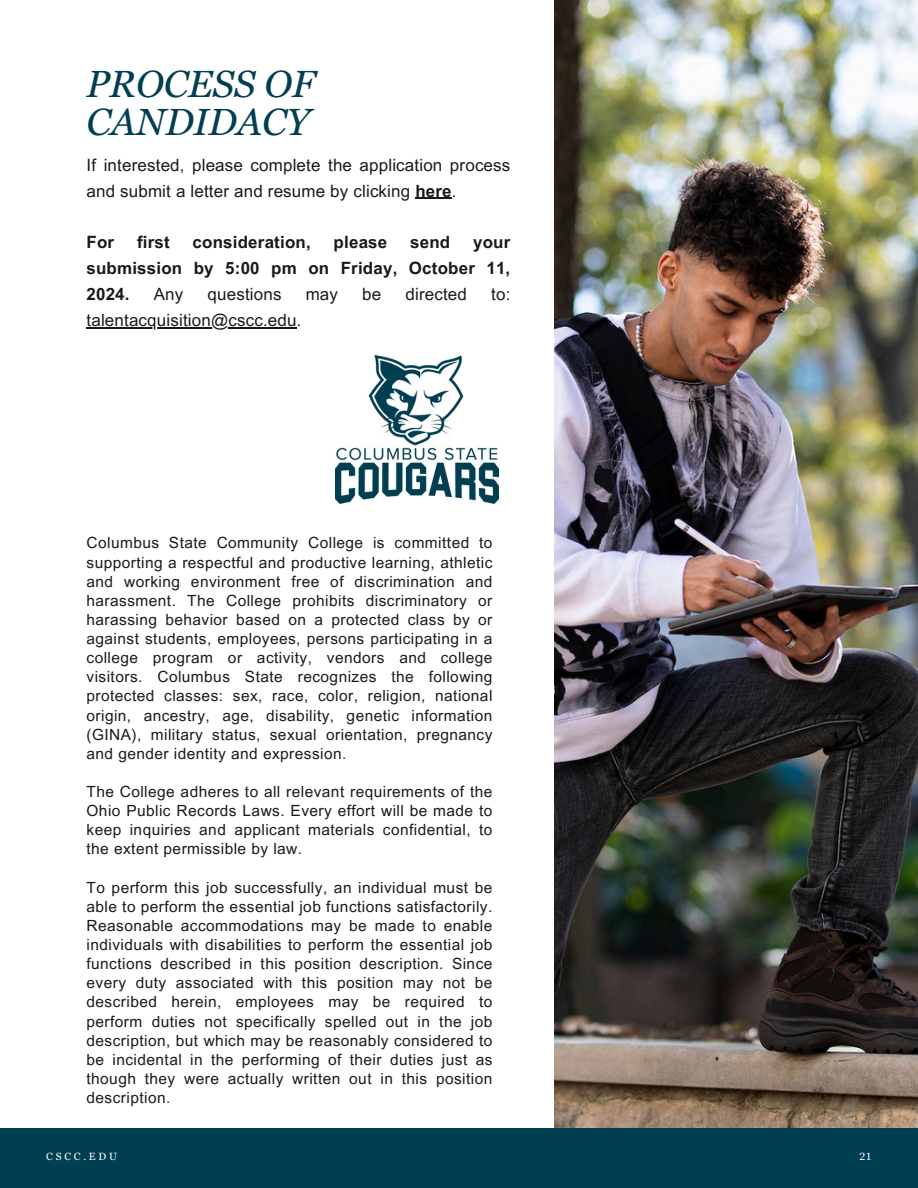
<style>
.page{position:relative;width:918px;height:1188px;background:#fff}
.page>*{position:absolute;margin:0;border:0;box-sizing:border-box;transform-origin:0 0}
.t1{font:italic 37.95px/38.2px "Georgia Pro";color:#003e52}
.t2{font:16.95px/25.8px "Arial MT Pro";letter-spacing:.01em;color:#191919}
.t3{font:700 16.95px/25.8px "Arial MT Pro";letter-spacing:.01em;color:#191919;text-align:justify}
.t4{font:15.45px/19.2px "Arial MT Pro";letter-spacing:.03em;color:#191919;text-align:justify}
.t5{font:10.5px "Georgia Pro";letter-spacing:.26em;color:#fff}
.s1{font-weight:700}
</style>
<div class="page">
<img style="left:555px;top:0;width:363px;height:1129px">
<div style="left:0;top:1129px;width:918px;height:59px;background:#003e52"></div>
<img style="left:335px;top:355px;width:163px;height:149px">
<hr style="left:415px;top:198px;width:37px;height:1px;background:#191919">
<hr style="left:87px;top:327px;width:210px;height:1px;background:#191919">
<h2 class="t1" style="left:87px;top:65px;width:230px">PROCESS OF<br>CANDIDACY</h2>
<h2 class="t2" style="left:87px;top:154px;width:425px">If interested, please complete the application process and submit a letter and resume by clicking <span class="s1">here</span>.</h2>
<p class="t3" style="left:87px;top:232px;width:29px">For</p>
<p class="t3" style="left:137px;top:232px;width:34px">first</p>
<p class="t3" style="left:193px;top:232px;width:120px">consideration,</p>
<p class="t3" style="left:334px;top:232px;width:55px">please</p>
<p class="t3" style="left:410px;top:232px;width:42px">send</p>
<p class="t3" style="left:87px;top:232px;width:425px;text-indent:387px">your submission by 5:00 pm on Friday, October 11, 2024.</p>
<p class="t2" style="left:154px;top:283px;width:31px">Any</p>
<p class="t2" style="left:208px;top:283px;width:75px">questions</p>
<p class="t2" style="left:306px;top:283px;width:34px">may</p>
<p class="t2" style="left:362px;top:283px;width:21px">be</p>
<p class="t2" style="left:405px;top:283px;width:63px">directed</p>
<p class="t2" style="left:491px;top:283px;width:21px">to:</p>
<h2 class="t2" style="left:87px;top:309px;width:216px">talentacquisition@cscc.edu.</h2>
<p class="t4" style="left:87px;top:535px;width:407px">Columbus State Community College is committed to supporting a respectful and productive learning, athletic and working environment free of discrimination and harassment. The College prohibits discriminatory or harassing behavior based on a protected class by or against students, employees, persons participating in a college program or activity, vendors and college visitors. Columbus State recognizes the following protected classes: sex, race, color, religion, national origin, ancestry, age, disability, genetic information (GINA), military status, sexual orientation, pregnancy and gender identity and expression.</p>
<p class="t4" style="left:87px;top:784px;width:407px">The College adheres to all relevant requirements of the Ohio Public Records Laws. Every effort will be made to keep inquiries and applicant materials confidential, to the extent permissible by law.</p>
<p class="t4" style="left:87px;top:880px;width:407px">To perform this job successfully, an individual must be able to perform the essential job functions satisfactorily.<br>Reasonable accommodations may be made to enable individuals with disabilities to perform the essential job functions described in this position description. Since every duty associated with this position may not be described herein, employees may be required to perform duties not specifically spelled out in the job description, but which may be reasonably considered to be incidental in the performing of their duties just as though they were actually written out in this position description.</p>
<h2 class="t5" style="left:46px;top:1151px;width:72px">CSCC.EDU</h2>
<h2 class="t5" style="left:860px;top:1151px;width:14px">21</h2>
</div>
